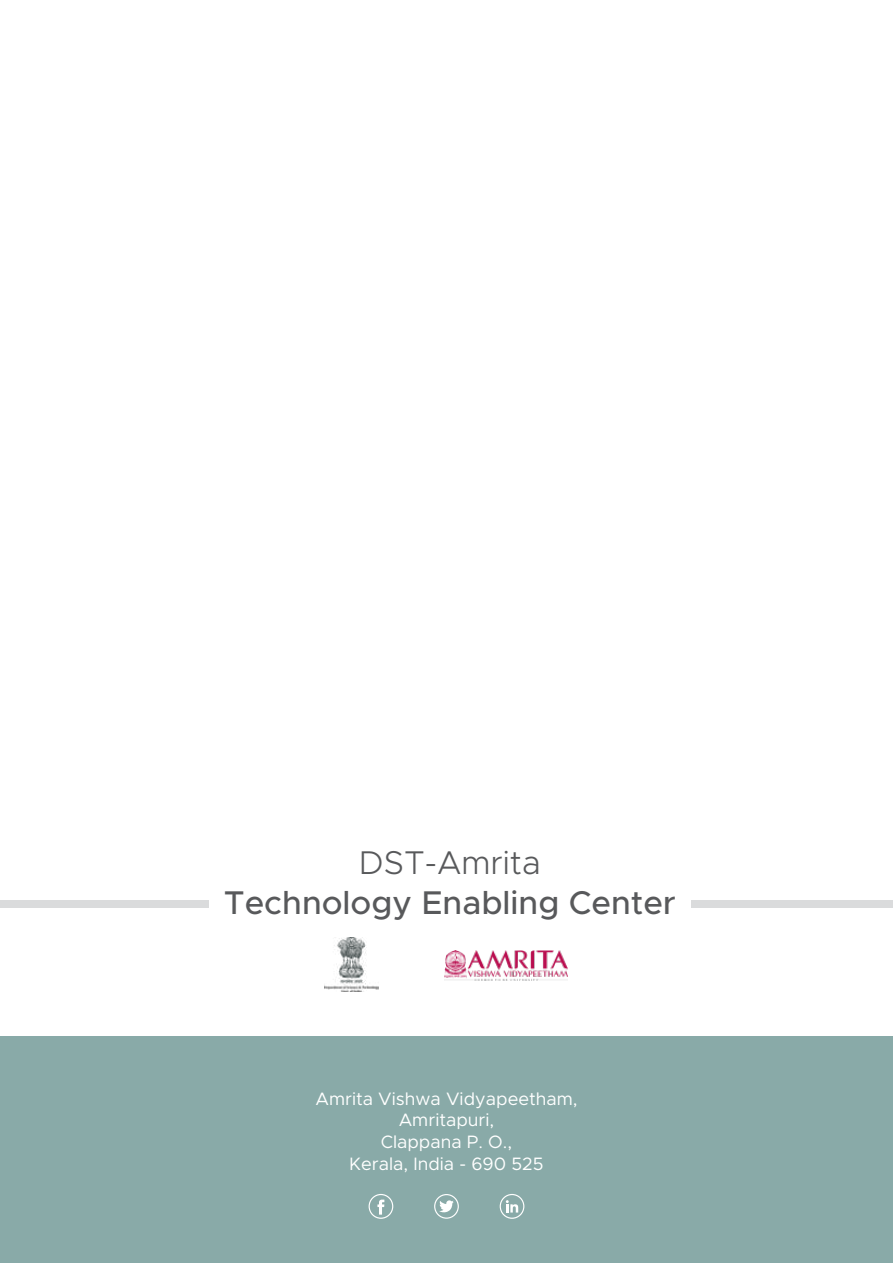
<style>
.page{position:relative;width:893px;height:1263px;background:#fff}
.page>*{position:absolute;margin:0;border:0;box-sizing:border-box;transform-origin:0 0}
.t1{font:500 33px "Metropolis";color:#58595b}
.t2{font:300 33px "Metropolis";color:#58595b}
.t3{font:18px/21.6px "Metropolis";color:#fff;text-align:center}
</style>
<div class="page">
<div style="left:0;top:1036px;width:893px;height:227px;background:#89aaa8"></div>
<img style="left:444px;top:950px;width:123px;height:30px">
<svg style="left:369px;top:1194px;width:24px;height:25px"></svg>
<svg style="left:434px;top:1194px;width:25px;height:25px"></svg>
<svg style="left:500px;top:1194px;width:24px;height:25px"></svg>
<img style="left:324px;top:938px;width:54px;height:54px">
<div style="left:0;top:900px;width:208px;height:8px;background:#dadbdc"></div>
<div style="left:691px;top:900px;width:202px;height:8px;background:#dadbdc"></div>
<h1 class="t2" style="left:359px;top:842px;width:183px">DST-Amrita</h1>
<h1 class="t1" style="left:224px;top:881px;width:454px">Technology Enabling Center</h1>
<p class="t3" style="left:315px;top:1088px;width:264px">Amrita Vishwa Vidyapeetham,<br>Amritapuri,<br>Clappana P. O.,<br>Kerala, India - 690 525</p>
</div>
